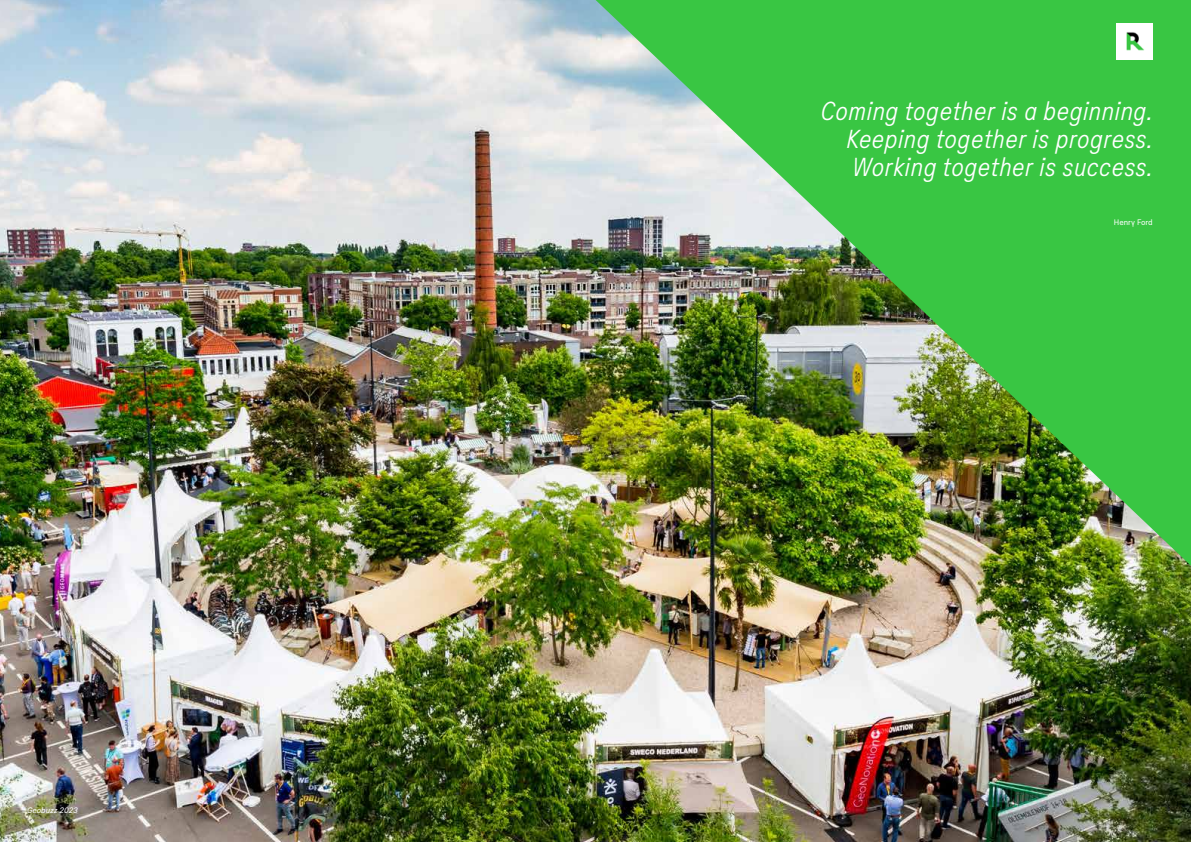
<style>
.page{position:relative;width:1191px;height:842px;background:#fff}
.page>*{position:absolute;margin:0;border:0;box-sizing:border-box;transform-origin:0 0}
.t1{font:26px/28px "Plaid XS Italic";letter-spacing:-.01em;color:#fff;text-align:justify}
.t2{font:8px "Plaid S Italic";letter-spacing:-.005em;color:#fff}
.t3{font:8px "Plaid S";letter-spacing:-.005em;color:#fff}
</style>
<div class="page">
<img style="left:0;top:0;width:1191px;height:842px">
<img style="left:595px;top:0;width:596px;height:566px">
<div style="left:26px;top:806px;width:61px;height:17px;background:#000;opacity:.4"></div>
<img style="left:1116px;top:23px;width:36px;height:36px">
<p class="t2" style="left:27px;top:805px;width:52px">Geobuzz 2023</p>
<p class="t1" style="left:846px;top:97px;width:308px;text-indent:-26px">Coming together is a beginning.<br>Keeping together is progress.<br>Working together is success.</p>
<p class="t3" style="left:1113px;top:217px;width:40px">Henry Ford</p>
</div>
